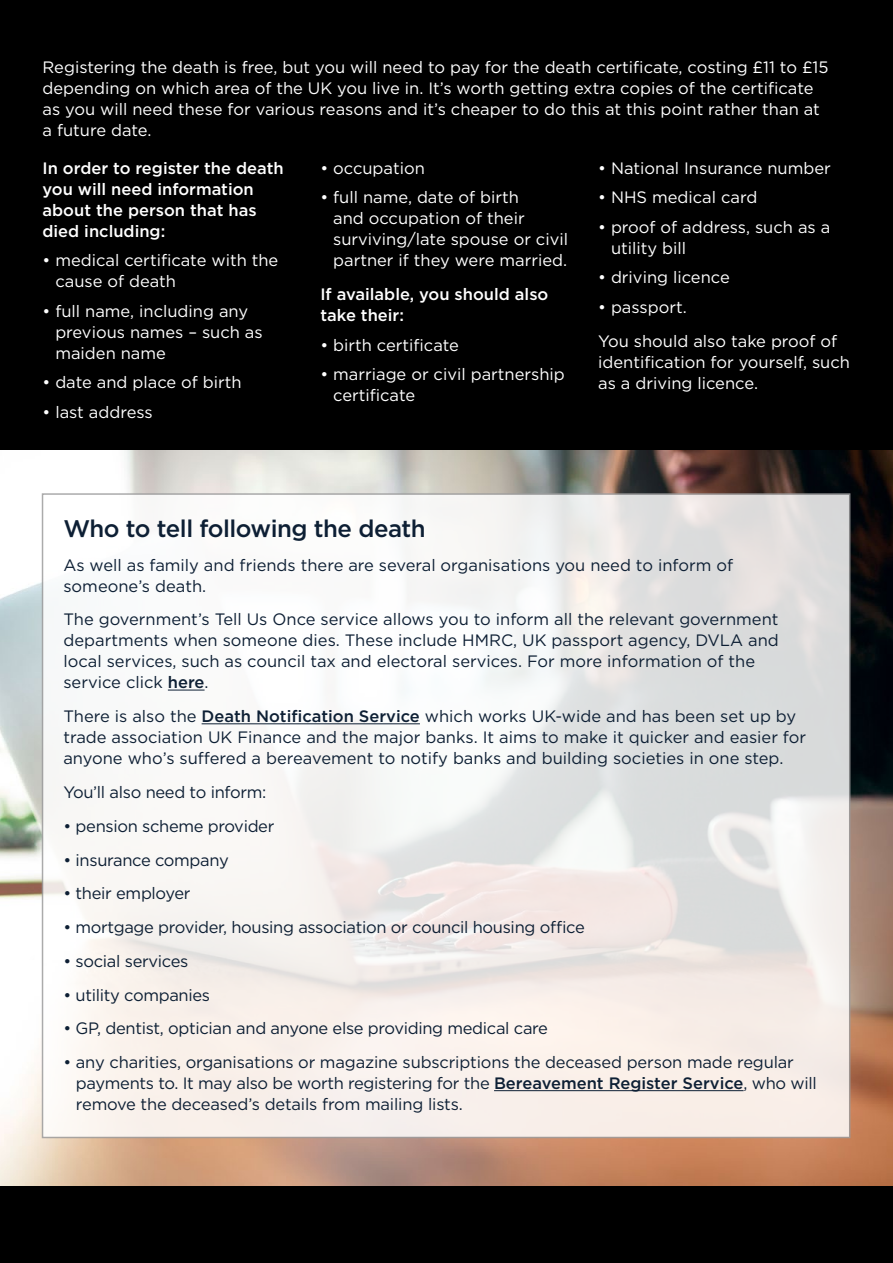
<style>
.page{position:relative;width:893px;height:1263px;background:#000}
.page>*{position:absolute;margin:0;border:0;box-sizing:border-box;transform-origin:0 0}
.t1{font:500 24px "Gotham";letter-spacing:-.02em;color:#0d1f34}
.t2{font:16.5px/21px "Gotham";letter-spacing:-.01em;color:#0d1f34}
.t3{font:16.5px/21px "Gotham";color:#fff}
.t4{font:500 16.5px/21px "Gotham";color:#fff}
.s1{font-weight:500}
</style>
<div class="page">
<img style="left:0;top:450px;width:893px;height:736px">
<svg style="left:42px;top:493px;width:808px;height:645px"></svg>
<hr style="left:168px;top:690px;width:37px;height:1px;background:#0d1f34">
<hr style="left:202px;top:723px;width:218px;height:1px;background:#0d1f34">
<hr style="left:494px;top:1090px;width:250px;height:1px;background:#0d1f34">
<p class="t3" style="left:43px;top:56px;width:788px">Registering the death is free, but you will need to pay for the death certificate, costing £11 to £15 depending on which area of the UK you live in. It’s worth getting extra copies of the certificate as you will need these for various reasons and it’s cheaper to do this at this point rather than at a future date.</p>
<p class="t4" style="left:43px;top:157px;width:243px">In order to register the death you will need information about the person that has died including:</p>
<p class="t3" style="left:55px;top:250px;width:225px;text-indent:-13px">• medical certificate with the cause of death</p>
<p class="t3" style="left:55px;top:300px;width:209px;text-indent:-13px">• full name, including any previous names – such as maiden name</p>
<p class="t3" style="left:43px;top:372px;width:201px">• date and place of birth</p>
<p class="t3" style="left:43px;top:401px;width:112px">• last address</p>
<p class="t3" style="left:598px;top:157px;width:234px">• National Insurance number</p>
<p class="t3" style="left:598px;top:187px;width:161px">• NHS medical card</p>
<p class="t3" style="left:611px;top:216px;width:221px;text-indent:-13px">• proof of address, such as a utility bill</p>
<p class="t3" style="left:598px;top:267px;width:133px">• driving licence</p>
<p class="t3" style="left:598px;top:290px;width:241px;line-height:33.8px">• passport.<br>You should also take proof of</p>
<p class="t3" style="left:598px;top:351px;width:253px">identification for yourself, such as a driving licence.</p>
<p class="t3" style="left:320px;top:157px;width:106px">• occupation</p>
<p class="t3" style="left:333px;top:187px;width:236px;text-indent:-13px">• full name, date of birth<br>and occupation of their surviving/late spouse or civil partner if they were married.</p>
<p class="t4" style="left:320px;top:284px;width:230px">If available, you should also take their:</p>
<p class="t3" style="left:320px;top:334px;width:140px">• birth certificate</p>
<p class="t3" style="left:333px;top:363px;width:233px;text-indent:-13px">• marriage or civil partnership certificate</p>
<h1 class="t1" style="left:63px;top:513px;width:364px">Who to tell following the death</h1>
<p class="t2" style="left:63px;top:554px;width:671px">As well as family and friends there are several organisations you need to inform of someone’s death.</p>
<p class="t2" style="left:63px;top:609px;width:717px">The government’s Tell Us Once service allows you to inform all the relevant government departments when someone dies. These include HMRC, UK passport agency, DVLA and local services, such as council tax and electoral services. For more information of the service click <span class="s1">here</span>.</p>
<p class="t2" style="left:63px;top:705px;width:744px">There is also the <span class="s1">Death Notification Service</span> which works UK-wide and has been set up by trade association UK Finance and the major banks. It aims to make it quicker and easier for anyone who’s suffered a bereavement to notify banks and building societies in one step.</p>
<p class="t2" style="left:63px;top:781px;width:204px">You’ll also need to inform:</p>
<p class="t2" style="left:63px;top:815px;width:212px">• pension scheme provider</p>
<p class="t2" style="left:63px;top:849px;width:167px">• insurance company</p>
<p class="t2" style="left:63px;top:882px;width:129px">• their employer</p>
<p class="t2" style="left:63px;top:916px;width:523px">• mortgage provider, housing association or council housing office</p>
<p class="t2" style="left:63px;top:950px;width:126px">• social services</p>
<p class="t2" style="left:63px;top:984px;width:148px">• utility companies</p>
<p class="t2" style="left:63px;top:1018px;width:486px">• GP, dentist, optician and anyone else providing medical care</p>
<p class="t2" style="left:76px;top:1051px;width:742px;text-indent:-13px">• any charities, organisations or magazine subscriptions the deceased person made regular payments to. It may also be worth registering for the <span class="s1">Bereavement Register Service</span>, who will remove the deceased’s details from mailing lists.</p>
</div>
